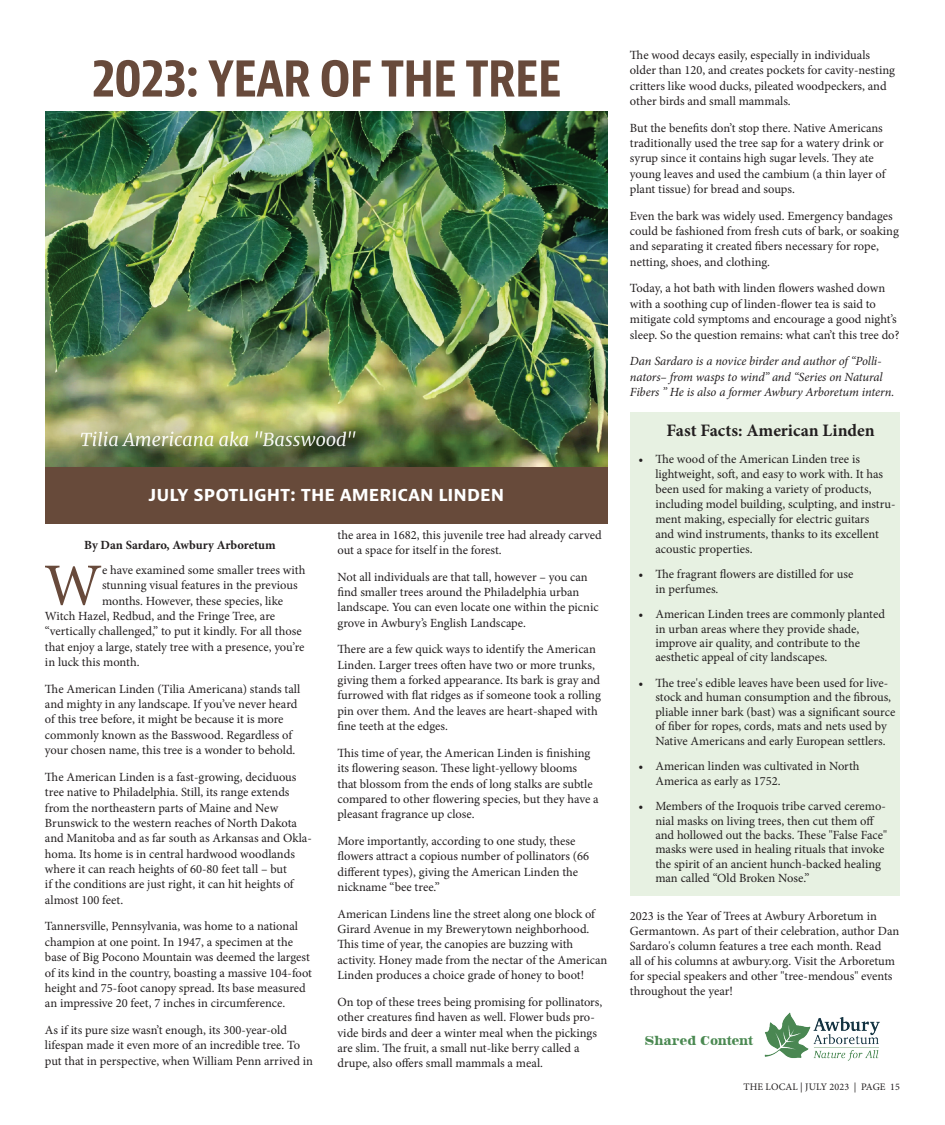
<style>
.page{position:relative;width:945px;height:1125px;background:#fff}
.page>*{position:absolute;margin:0;border:0;box-sizing:border-box;transform-origin:0 0}
.t1{font:59.75px "Minion Pro";color:#684a3b}
.t2{font:700 condensed 52.5px "Bernina Sans";letter-spacing:-.025em;color:#684a3b}
.t3{font:700 17.5px "Bernina Sans";color:#fff}
.t4{font:700 17.5px "Minion Pro";color:#231f20}
.t5{font:12.5px/15.4px "Minion Pro";color:#231f20}
.t6{font:italic 12.5px/15.4px "Minion Pro";letter-spacing:-.01em;color:#231f20}
.t7{font:700 12.5px "Minion Pro";letter-spacing:-.005em;color:#231f20}
.t8{font:12.5px "HWT Aetna";letter-spacing:-.01em;color:#4b8952}
.t9{font:10px "Minion Pro";letter-spacing:.01em;color:#231f20}
</style>
<div class="page">
<div style="left:45px;top:467px;width:563px;height:57px;background:#674a3a"></div>
<img style="left:764px;top:1012px;width:116px;height:49px">
<img style="left:45px;top:111px;width:563px;height:356px">
<div style="left:630px;top:412px;width:270px;height:484px;background:#e7f1e2"></div>
<h2 class="t2" style="left:92px;top:45px;width:472px">2023: YEAR OF THE TREE</h2>
<h3 class="t3" style="left:148px;top:483px;width:357px">JULY SPOTLIGHT: THE AMERICAN LINDEN</h3>
<p class="t7" style="left:84px;top:537px;width:193px">By Dan Sardaro, Awbury Arboretum</p>
<h1 class="t1" style="left:44px;top:545px;width:60px">W</h1>
<p class="t5" style="left:102px;top:562px;width:205px">e have examined some smaller trees with</p>
<p class="t5" style="left:102px;top:578px;width:197px">stunning visual features in the previous</p>
<p class="t5" style="left:102px;top:593px;width:183px">months. However, these species, like</p>
<p class="t5" style="left:45px;top:608px;width:232px">Witch Hazel, Redbud, and the Fringe Tree, are</p>
<p class="t5" style="left:45px;top:624px;width:258px">“vertically challenged,” to put it kindly. For all those</p>
<p class="t5" style="left:45px;top:639px;width:261px">that enjoy a large, stately tree with a presence, you’re</p>
<p class="t5" style="left:45px;top:654px;width:96px">in luck this month.</p>
<p class="t5" style="left:45px;top:681px;width:257px">The American Linden (Tilia Americana) stands tall and mighty in any landscape. If you’ve never heard of this tree before, it might be because it is more commonly known as the Basswood. Regardless of your chosen name, this tree is a wonder to behold.</p>
<p class="t5" style="left:45px;top:769px;width:268px">The American Linden is a fast-growing, deciduous tree native to Philadelphia. Still, its range extends from the northeastern parts of Maine and New Brunswick to the western reaches of North Dakota and Manitoba and as far south as Arkansas and Okla&shy;homa. Its home is in central hardwood woodlands where it can reach heights of 60-80 feet tall – but<br>if the conditions are just right, it can hit heights of almost 100 feet.</p>
<p class="t5" style="left:45px;top:919px;width:269px">Tannersville, Pennsylvania, was home to a national champion at one point. In 1947, a specimen at the base of Big Pocono Mountain was deemed the largest of its kind in the country, boasting a massive 104-foot height and 75-foot canopy spread. Its base measured an impressive 20 feet, 7 inches in circumference.</p>
<p class="t5" style="left:45px;top:1022px;width:269px">As if its pure size wasn’t enough, its 300-year-old lifespan made it even more of an incredible tree. To put that in perspective, when William Penn arrived in</p>
<p class="t5" style="left:337px;top:527px;width:266px">the area in 1682, this juvenile tree had already carved out a space for itself in the forest.</p>
<p class="t5" style="left:337px;top:569px;width:263px">Not all individuals are that tall, however – you can find smaller trees around the Philadelphia urban landscape. You can even locate one within the picnic grove in Awbury’s English Landscape.</p>
<p class="t5" style="left:337px;top:642px;width:265px">There are a few quick ways to identify the American Linden. Larger trees often have two or more trunks, giving them a forked appearance. Its bark is gray and furrowed with flat ridges as if someone took a rolling pin over them. And the leaves are heart-shaped with fine teeth at the edges.</p>
<p class="t5" style="left:337px;top:745px;width:263px">This time of year, the American Linden is finishing its flowering season. These light-yellowy blooms that blossom from the ends of long stalks are subtle compared to other flowering species, but they have a pleasant fragrance up close.</p>
<p class="t5" style="left:337px;top:833px;width:253px">More importantly, according to one study, these flowers attract a copious number of pollinators (66 different types), giving the American Linden the nickname “bee tree.”</p>
<p class="t5" style="left:337px;top:906px;width:271px">American Lindens line the street along one block of Girard Avenue in my Brewerytown neighborhood.<br>This time of year, the canopies are buzzing with activity. Honey made from the nectar of the American Linden produces a choice grade of honey to boot!</p>
<p class="t5" style="left:337px;top:994px;width:266px">On top of these trees being promising for pollinators, other creatures find haven as well. Flower buds pro&shy;vide birds and deer a winter meal when the pickings are slim. The fruit, a small nut-like berry called a drupe, also offers small mammals a meal.</p>
<p class="t5" style="left:630px;top:47px;width:266px">The wood decays easily, especially in individuals older than 120, and creates pockets for cavity-nesting critters like wood ducks, pileated woodpeckers, and other birds and small mammals.</p>
<p class="t5" style="left:630px;top:120px;width:257px">But the benefits don’t stop there. Native Americans traditionally used the tree sap for a watery drink or syrup since it contains high sugar levels. They ate young leaves and used the cambium (a thin layer of plant tissue) for bread and soups.</p>
<p class="t5" style="left:630px;top:208px;width:270px">Even the bark was widely used. Emergency bandages could be fashioned from fresh cuts of bark, or soaking and separating it created fibers necessary for rope, netting, shoes, and clothing.</p>
<p class="t5" style="left:630px;top:281px;width:271px">Today, a hot bath with linden flowers washed down with a soothing cup of linden-flower tea is said to mitigate cold symptoms and encourage a good night’s sleep. So the question remains: what can’t this tree do?</p>
<p class="t6" style="left:630px;top:353px;width:266px">Dan Sardaro is a novice birder and author of “Polli&shy;nators– from wasps to wind” and “Series on Natural<br>Fibers ” He is also a former Awbury Arboretum intern.</p>
<h3 class="t4" style="left:666px;top:419px;width:210px">Fast Facts: American Linden</h3>
<p class="t5" style="left:655px;top:451px;width:242px;line-height:15px;text-indent:-17px">• The wood of the American Linden tree is lightweight, soft, and easy to work with. It has been used for making a variety of products, including model building, sculpting, and instru&shy;ment making, especially for electric guitars<br>and wind instruments, thanks to its excellent acoustic properties.</p>
<p class="t5" style="left:655px;top:567px;width:199px;line-height:14.4px;text-indent:-17px">• The fragrant flowers are distilled for use in perfumes.</p>
<p class="t5" style="left:655px;top:607px;width:231px;line-height:14.4px;text-indent:-17px">• American Linden trees are commonly planted in urban areas where they provide shade, improve air quality, and contribute to the aesthetic appeal of city landscapes.</p>
<p class="t5" style="left:655px;top:676px;width:241px;line-height:14.4px;text-indent:-17px">• The tree's edible leaves have been used for live&shy;stock and human consumption and the fibrous, pliable inner bark (bast) was a significant source of fiber for ropes, cords, mats and nets used by Native Americans and early European settlers.</p>
<p class="t5" style="left:655px;top:759px;width:206px;line-height:14.4px;text-indent:-17px">• American linden was cultivated in North<br>America as early as 1752.</p>
<p class="t5" style="left:655px;top:799px;width:233px;line-height:14.4px;text-indent:-17px">• Members of the Iroquois tribe carved ceremo&shy;nial masks on living trees, then cut them off and hollowed out the backs. These "False Face" masks were used in healing rituals that invoke the spirit of an ancient hunch-backed healing man called “Old Broken Nose.”</p>
<p class="t5" style="left:630px;top:908px;width:271px">2023 is the Year of Trees at Awbury Arboretum in Germantown. As part of their celebration, author Dan Sardaro's column features a tree each month. Read<br>all of his columns at awbury.org. Visit the Arboretum for special speakers and other "tree-mendous" events throughout the year!</p>
<p class="t8" style="left:644px;top:1033px;width:111px">Shared Content</p>
<p class="t9" style="left:744px;top:1080px;width:158px">THE LOCAL | JULY 2023 | PAGE 15</p>
</div>
